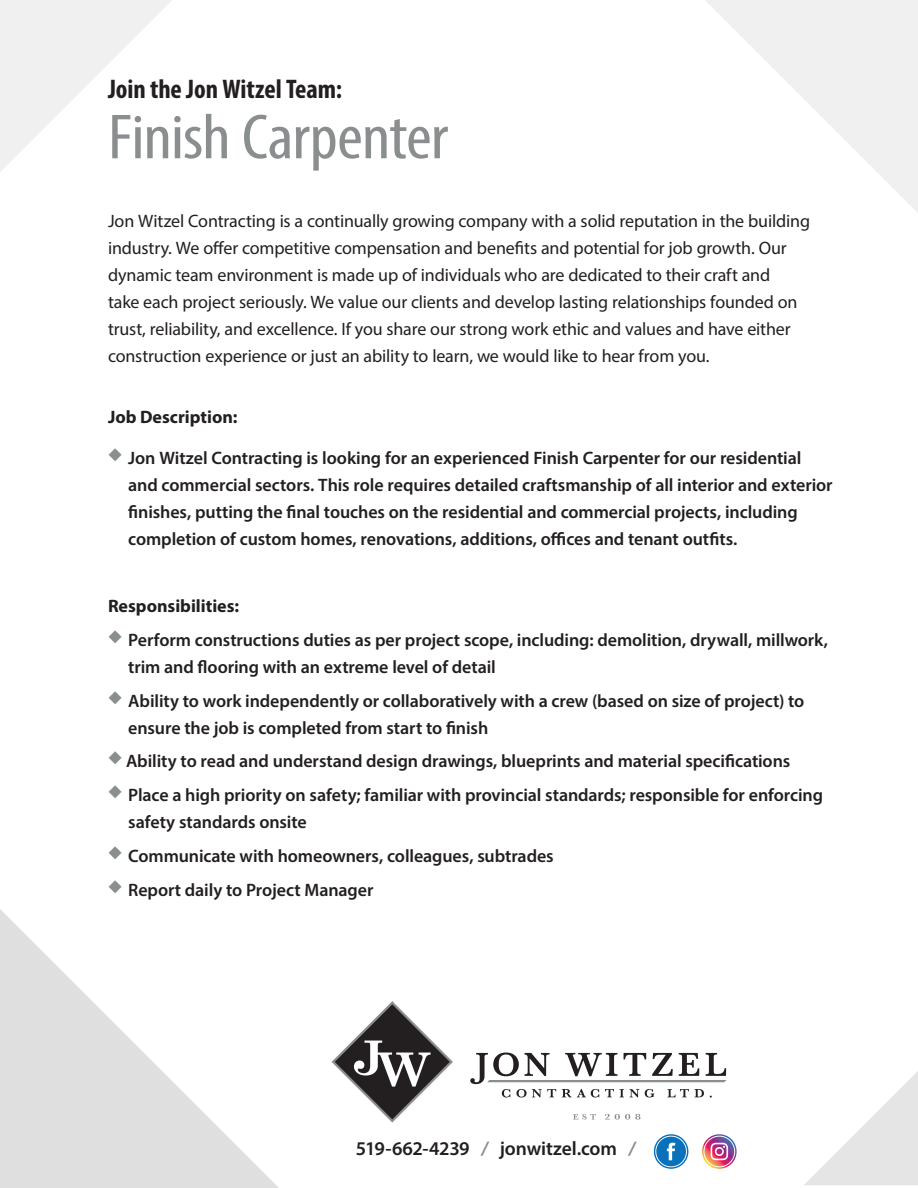
<style>
.page{position:relative;width:918px;height:1188px;background:#fff}
.page>*{position:absolute;margin:0;border:0;box-sizing:border-box;transform-origin:0 0}
.Headline{font:condensed 64.2px "Myriad Pro";letter-spacing:-.015em;color:#8b8e8f;scale:1.1 1}
.Subhead_1{font:700 condensed 27px "Myriad Pro";letter-spacing:-.005em;color:#231f20}
.Contact{font:600 19.5px "Myriad Pro";letter-spacing:-.01em;color:#231f20}
.Bullets{font:600 18px/27px "Myriad Pro";letter-spacing:-.005em;color:#231f20}
.t1{font:18px/27px "Myriad Pro";letter-spacing:-.01em;color:#231f20}
.Bullets-2{font:700 18px "Myriad Pro";color:#231f20}
.s1{font-weight:700;font-style:italic;color:#8b8e8f}
</style>
<div class="page">
<svg style="left:0;top:909px;width:279px;height:279px"></svg>
<svg style="left:0;top:0;width:172px;height:172px"></svg>
<svg style="left:804px;top:1071px;width:114px;height:114px"></svg>
<svg style="left:706px;top:0;width:212px;height:212px;fill:#f1f0f0"></svg>
<svg style="left:573px;top:1114px;width:23px;height:6px"></svg>
<svg style="left:605px;top:1114px;width:35px;height:6px"></svg>
<svg style="left:332px;top:1001px;width:121px;height:122px"></svg>
<svg style="left:470px;top:1053px;width:257px;height:45px"></svg>
<svg style="left:654px;top:1134px;width:34px;height:35px"></svg>
<svg style="left:655px;top:1136px;width:32px;height:31px"></svg>
<svg style="left:702px;top:1134px;width:35px;height:35px"></svg>
<svg style="left:704px;top:1136px;width:31px;height:31px"></svg>
<p class="Subhead_1" style="left:108px;top:73px;width:236px">Join the Jon Witzel Team:</p>
<p class="Headline" style="left:108px;top:98px;width:311px">Finish Carpenter</p>
<p class="t1" style="left:108px;top:208px;width:704px">Jon Witzel Contracting is a continually growing company with a solid reputation in the building industry. We offer competitive compensation and benefits and potential for job growth. Our dynamic team environment is made up of individuals who are dedicated to their craft and<br>take each project seriously. We value our clients and develop lasting relationships founded on trust, reliability, and excellence. If you share our strong work ethic and values and have either construction experience or just an ability to learn, we would like to hear from you.</p>
<p class="Bullets-2" style="left:108px;top:405px;width:131px">Job Description:</p>
<p class="Bullets" style="left:128px;top:444px;width:706px;text-indent:-20px"><sup>◆</sup> Jon Witzel Contracting is looking for an experienced Finish Carpenter for our residential and commercial sectors. This role requires detailed craftsmanship of all interior and exterior finishes, putting the final touches on the residential and commercial projects, including completion of custom homes, renovations, additions, offices and tenant outfits.</p>
<p class="Bullets-2" style="left:108px;top:594px;width:133px">Responsibilities:</p>
<p class="Bullets" style="left:128px;top:626px;width:701px;text-indent:-20px"><sup>◆</sup> Perform constructions duties as per project scope, including: demolition, drywall, millwork, trim and flooring with an extreme level of detail</p>
<p class="Bullets" style="left:128px;top:687px;width:678px;text-indent:-20px"><sup>◆</sup> Ability to work independently or collaboratively with a crew (based on size of project) to ensure the job is completed from start to finish</p>
<p class="Bullets" style="left:108px;top:747px;width:684px"><sup>◆</sup> Ability to read and understand design drawings, blueprints and material specifications</p>
<p class="Bullets" style="left:128px;top:781px;width:696px;text-indent:-20px"><sup>◆</sup> Place a high priority on safety; familiar with provincial standards; responsible for enforcing safety standards onsite</p>
<p class="Bullets" style="left:108px;top:842px;width:447px"><sup>◆</sup> Communicate with homeowners, colleagues, subtrades</p>
<p class="Bullets" style="left:108px;top:876px;width:267px"><sup>◆</sup> Report daily to Project Manager</p>
<p class="Contact" style="left:356px;top:1136px;width:281px">519-662-4239 <span class="s1">/</span> jonwitzel.com <span class="s1">/</span></p>
</div>
